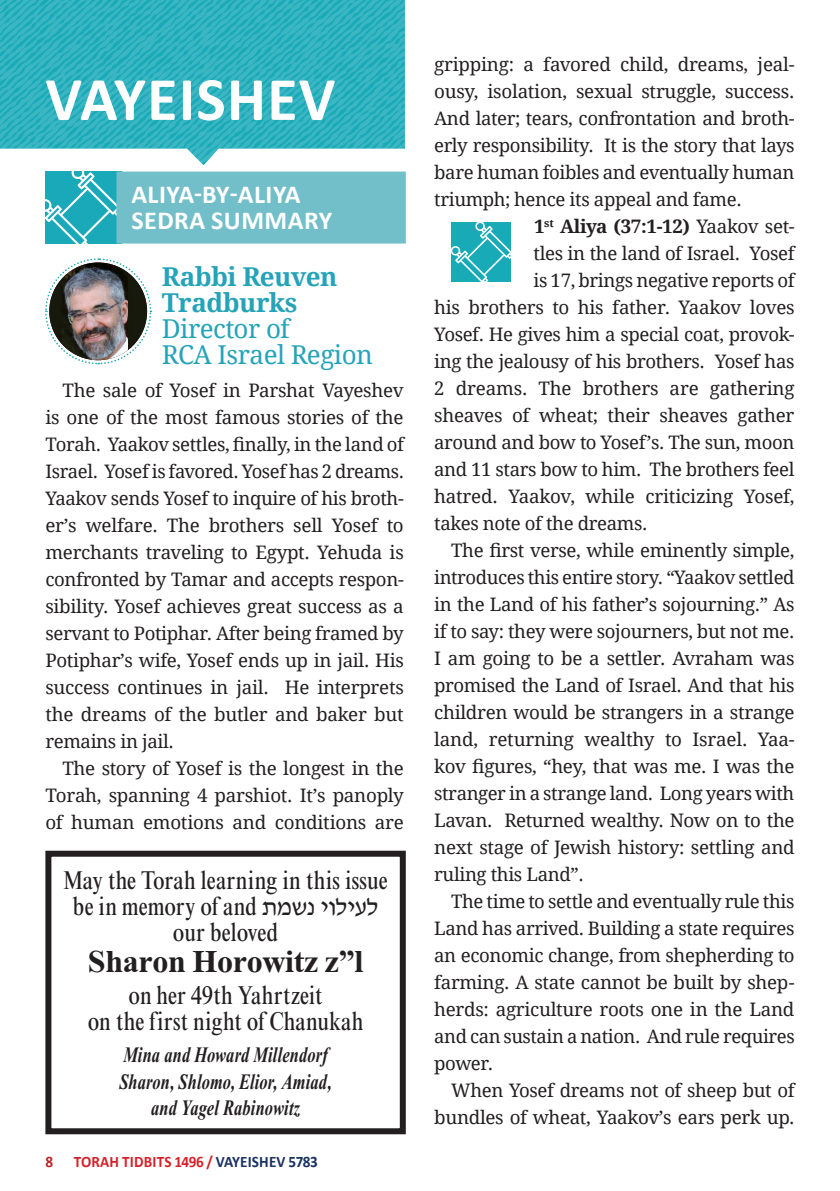
<style>
.page{position:relative;width:840px;height:1191px;background:#fff}
.page>*{position:absolute;margin:0;border:0;box-sizing:border-box;transform-origin:0 0}
.t1{font:700 68px "Calibri";letter-spacing:.01em;color:#fff}
.t2{font:700 62px "Calibri";letter-spacing:.02em;color:#fff}
.t3{font:700 32px "David";letter-spacing:-.01em;color:#231f20}
.t4{font:condensed 26px/26px "Times New Roman";color:#231f20;text-align:center}
.box_title{font:700 26px "Calibri";letter-spacing:.02em;color:#fff}
.MAIN_TEXT{font:26px/26px "Droid Serif";letter-spacing:-.02em;color:#25a3b8}
.MAIN_TEXT-2{font:700 26px/26px "Droid Serif";letter-spacing:-.02em;color:#25a3b8}
.t5{font:italic 700 22px/26.4px "Times Roman Cn";letter-spacing:.005em;color:#231f20;text-align:center}
.MAIN_TEXT-3{font:18.6px/27px "Droid Serif";letter-spacing:-.02em;color:#231f20;text-align:justify}
.MAIN_TEXT-4{font:700 18.6px "Droid Serif";letter-spacing:-.015em;color:#231f20}
.t6{font:700 16px "Calibri";letter-spacing:.01em;color:#d5222a;scale:.95 1}
.s1{font-weight:400}
.s2{font-family:"David";font-stretch:normal}
.s3{color:#bd2327}
.s4{color:#1c3260}
</style>
<div class="page">
<svg style="left:451px;top:223px;width:59px;height:59px;background:#38b5c1"></svg>
<svg style="left:0;top:0;width:404px;height:165px;background:#41b8c4"></svg>
<svg style="left:45px;top:258px;width:107px;height:107px"></svg>
<img style="left:49px;top:262px;width:98px;height:98px;border-radius:49px">
<svg style="left:45px;top:171px;width:360px;height:72px;background:#67bcc7"></svg>
<div style="left:45px;top:850px;width:360px;height:284px;border:6px solid #231f20"></div>
<p class="t1" style="left:46px;top:21px;width:296px">KI TEITZEII</p>
<p class="MAIN_TEXT-3" style="left:434px;top:51px;width:362px">gripping: a favored child, dreams, jeal&shy;ousy, isolation, sexual struggle, success.<br>And later; tears, confrontation and broth&shy;erly responsibility. It is the story that lays bare human foibles and eventually human triumph; hence its appeal and fame.</p>
<p class="MAIN_TEXT-4" style="left:533px;top:215px;width:262px">1<sup>st</sup> Aliya (37:1-12) <span class="s1">Yaakov set-</span></p>
<p class="MAIN_TEXT-3" style="left:533px;top:240px;width:262px">tles in the land of Israel. Yosef</p>
<p class="MAIN_TEXT-3" style="left:533px;top:267px;width:262px">is 17, brings negative reports of</p>
<p class="MAIN_TEXT-3" style="left:434px;top:294px;width:362px">his brothers to his father. Yaakov loves</p>
<p class="MAIN_TEXT-3" style="left:434px;top:321px;width:361px">Yosef. He gives him a special coat, provok-</p>
<p class="MAIN_TEXT-3" style="left:434px;top:348px;width:361px">ing the jealousy of his brothers. Yosef has</p>
<p class="MAIN_TEXT-3" style="left:434px;top:375px;width:362px">2 dreams. The brothers are gathering</p>
<p class="MAIN_TEXT-3" style="left:434px;top:402px;width:361px">sheaves of wheat; their sheaves gather</p>
<p class="MAIN_TEXT-3" style="left:434px;top:429px;width:362px">around and bow to Yosef’s. The sun, moon</p>
<p class="MAIN_TEXT-3" style="left:434px;top:456px;width:361px">and 11 stars bow to him. The brothers feel</p>
<p class="MAIN_TEXT-3" style="left:434px;top:483px;width:362px">hatred. Yaakov, while criticizing Yosef,</p>
<p class="MAIN_TEXT-3" style="left:434px;top:510px;width:215px">takes note of the dreams.</p>
<p class="MAIN_TEXT-3" style="left:434px;top:537px;width:362px;text-indent:17px">The first verse, while eminently simple, introduces this entire story. “Yaakov settled in the Land of his father’s sojourning.” As if to say: they were sojourners, but not me.<br>I am going to be a settler. Avraham was promised the Land of Israel. And that his children would be strangers in a strange land, returning wealthy to Israel. Yaa&shy;kov figures, “hey, that was me. I was the stranger in a strange land. Long years with Lavan. Returned wealthy. Now on to the next stage of Jewish history: settling and ruling this Land”.</p>
<p class="MAIN_TEXT-3" style="left:434px;top:888px;width:362px;text-indent:17px">The time to settle and eventually rule this Land has arrived. Building a state requires an economic change, from shepherding to farming. A state cannot be built by shep&shy;herds: agriculture roots one in the Land and can sustain a nation. And rule requires power.</p>
<p class="MAIN_TEXT-3" style="left:434px;top:1077px;width:362px;text-align:right">When Yosef dreams not of sheep but of bundles of wheat, Yaakov’s ears perk up.</p>
<p class="t2" style="left:45px;top:55px;width:291px">VAYEISHEV</p>
<p class="box_title" style="left:131px;top:176px;width:170px">ALIYA-BY-ALIYA</p>
<p class="box_title" style="left:131px;top:202px;width:202px">SEDRA SUMMARY</p>
<p class="MAIN_TEXT-2" style="left:162px;top:264px;width:177px">Rabbi Reuven<br>Tradburks</p>
<p class="MAIN_TEXT" style="left:162px;top:316px;width:212px">Director of<br>RCA Israel Region</p>
<p class="MAIN_TEXT-3" style="left:45px;top:376px;width:360px;text-indent:17px">The sale of Yosef in Parshat Vayeshev is one of the most famous stories of the Torah. Yaakov settles, finally, in the land of Israel. Yosef is favored. Yosef has 2 dreams.<br>Yaakov sends Yosef to inquire of his broth&shy;er’s welfare. The brothers sell Yosef to merchants traveling to Egypt. Yehuda is confronted by Tamar and accepts respon&shy;sibility. Yosef achieves great success as a servant to Potiphar. After being framed by Potiphar’s wife, Yosef ends up in jail. His success continues in jail. He interprets the dreams of the butler and baker but remains in jail.</p>
<p class="MAIN_TEXT-3" style="left:45px;top:754px;width:360px;text-indent:17px">The story of Yosef is the longest in the Torah, spanning 4 parshiot. It’s panoply of human emotions and conditions are</p>
<p class="t4" style="left:63px;top:867px;width:325px">May the Torah learning in this issue be in memory of and <span class="s2">שמת נ לעילוי </span>our beloved</p>
<p class="t3" style="left:88px;top:943px;width:277px">Sharon Horowitz z”l</p>
<p class="t4" style="left:88px;top:982px;width:277px">on her 49th Yahrtzeit<br>on the first night of Chanukah</p>
<p class="t5" style="left:119px;top:1041px;width:214px">Mina and Howard Millendorf<br>Sharon, Shlomo, Elior, Amiad, and Yagel Rabinowitz</p>
<p class="t6" style="left:45px;top:1150px;width:288px"><span class="s3">8</span> TORAH TIDBITS 1496 / <span class="s4">VAYEISHEV 5783</span></p>
</div>
